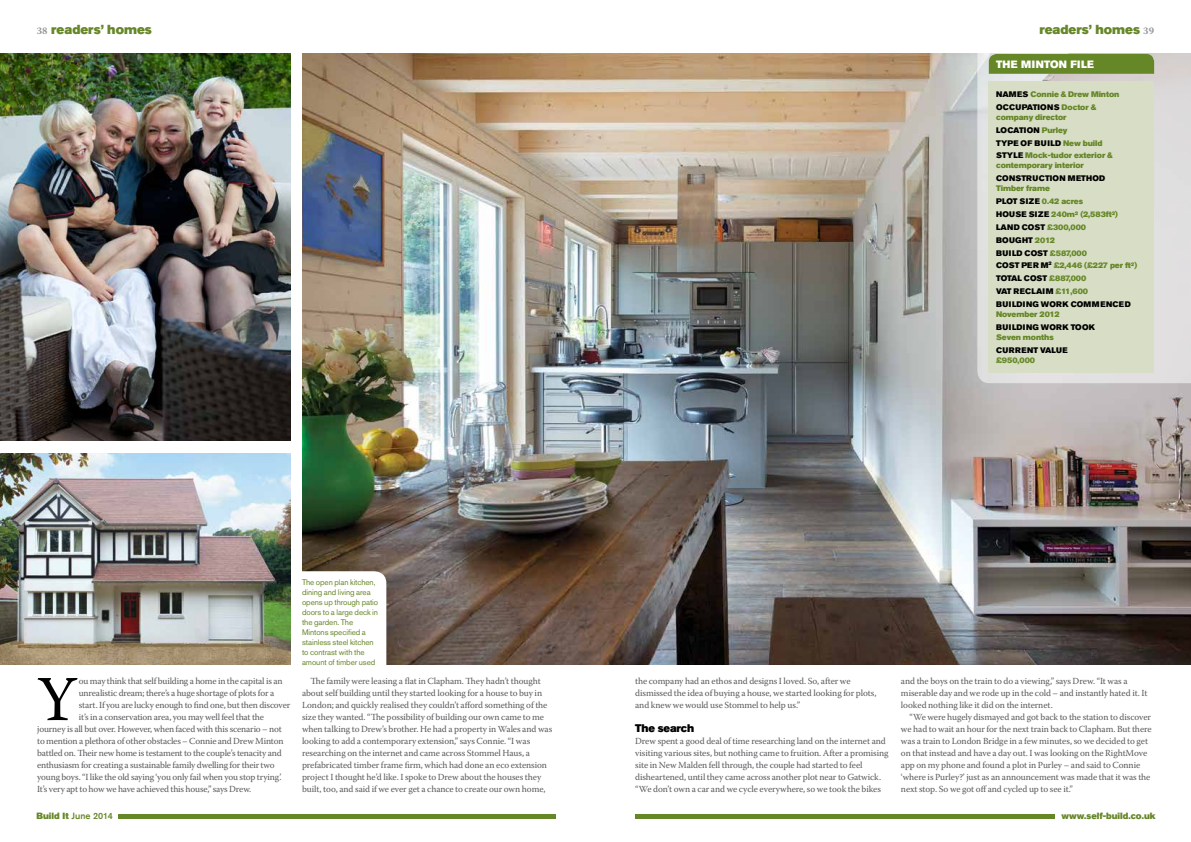
<style>
.page{position:relative;width:1191px;height:842px;background:#fff}
.page>*{position:absolute;margin:0;border:0;box-sizing:border-box;transform-origin:0 0}
.t1{font:63.9px "Warnock Pro";color:#000}
.t2{font:13px "Akzidenz Grotesk Std Super";color:#668728}
.t3{font:11px "Akzidenz Grotesk Std Super";color:#000}
.t4{font:10.6px "Akzidenz Grotesk Std Super";letter-spacing:.02em;color:#fff}
.t5{font:9.2px/12px "Warnock Pro";letter-spacing:-.01em;color:#58595b}
.t6{font:9px "Akzidenz Grotesk Std Super";color:#668728}
.t7{font:500 9px "Akzidenz Grotesk Std";color:#668728}
.t8{font:8px/12.8px "Akzidenz Grotesk Std Super";letter-spacing:.005em;color:#668728}
.t9{font:8px/10px "Akzidenz Grotesk Std";letter-spacing:-.01em;color:#668728}
.t10{font:8px "Akzidenz Grotesk Std Super";letter-spacing:.035em;color:#000}
.s1{font-family:"Warnock Pro";font-weight:700;font-size:10px;color:#939598}
.s2{color:#000}
.s3{font-family:"Akzidenz Grotesk Std Super";font-weight:400}
</style>
<div class="page">
<img style="left:302px;top:54px;width:889px;height:611px">
<img style="left:0;top:54px;width:291px;height:387px">
<img style="left:0;top:453px;width:291px;height:212px">
<hr style="left:635px;top:815px;width:419px;height:4px;background:#668728">
<hr style="left:119px;top:815px;width:437px;height:4px;background:#668728">
<svg style="left:302px;top:571px;width:84px;height:94px"></svg>
<svg style="left:977px;top:53px;width:214px;height:330px;background:#dddcdc"></svg>
<div style="left:988px;top:54px;width:166px;height:20px;background:#668728"></div>
<div style="left:988px;top:81px;width:166px;height:292px;background:#d7dec5"></div>
<h2 class="t2" style="left:37px;top:22px;width:117px"><span class="s1">38</span> readers’ homes</h2>
<h2 class="t2" style="left:1039px;top:22px;width:116px">readers’ homes <span class="s1">39</span></h2>
<p class="t4" style="left:996px;top:58px;width:99px">THE MINTON FILE</p>
<p class="t8" style="left:996px;top:88px;width:125px"><span class="s2">Names</span> Connie &amp; Drew Minton<br><span class="s2">Occupati ons</span> Doctor &amp;</p>
<p class="t8" style="left:996px;top:111px;width:73px">company director<br><span class="s2">Locati on</span> Purley<br><span class="s2">Type of build</span></p>
<p class="t8" style="left:996px;top:136px;width:118px;text-indent:67px">New build<br><span class="s2">STYLE</span> Mock-tudor exterior &amp;</p>
<p class="t8" style="left:996px;top:159px;width:89px">contemporary interior</p>
<p class="t10" style="left:996px;top:174px;width:110px">construction method</p>
<p class="t8" style="left:996px;top:182px;width:123px">Timber frame<br><span class="s2">Plot si ze</span> 0.42 acres<br><span class="s2">House size</span> 240m² (2,583ft²)<br><span class="s2">Land cost</span> £300,000<br><span class="s2">BOUGH</span></p>
<p class="t8" style="left:1028px;top:233px;width:28px"><span class="s2">T</span> 2012</p>
<p class="t8" style="left:996px;top:246px;width:143px;text-indent:29px"><span class="s2">cost</span> £587,000<br><span class="s2">cost per m</span><sup>2</sup> £2,446 (£227 per ft²)<br><span class="s2">Total</span></p>
<p class="t10" style="left:996px;top:248px;width:19px">Build</p>
<p class="t8" style="left:1024px;top:272px;width:64px"><span class="s2">cost</span> £887,000</p>
<p class="t10" style="left:996px;top:287px;width:25px">VAT REC</p>
<p class="t8" style="left:1031px;top:285px;width:58px"><span class="s2">LAIM</span> £11,600</p>
<p class="t10" style="left:996px;top:299px;width:18px">buildi</p>
<p class="t10" style="left:1026px;top:299px;width:105px">ng work commenced</p>
<p class="t8" style="left:996px;top:308px;width:65px">November 2012</p>
<p class="t10" style="left:996px;top:322px;width:18px">buildi</p>
<p class="t10" style="left:1026px;top:322px;width:57px">ng work TOOK</p>
<p class="t8" style="left:996px;top:330px;width:59px">Seven months</p>
<p class="t10" style="left:996px;top:345px;width:51px">Current val</p>
<p class="t10" style="left:1056px;top:345px;width:13px">ue</p>
<p class="t8" style="left:996px;top:353px;width:41px">£950,000</p>
<h1 class="t1" style="left:37px;top:661px;width:42px">Y</h1>
<p class="t5" style="left:79px;top:675px;width:205px">ou may think that self building a home in the capital is an</p>
<p class="t5" style="left:79px;top:687px;width:197px">unrealistic dream; there’s a huge shortage of plots for a</p>
<p class="t5" style="left:79px;top:699px;width:213px">start. If you are lucky enough to find one, but then discover</p>
<p class="t5" style="left:79px;top:711px;width:187px">it’s in a conservation area, you may well feel that the</p>
<p class="t5" style="left:37px;top:723px;width:246px">journey is all but over. However, when faced with this scenario – not</p>
<p class="t5" style="left:37px;top:735px;width:248px">to mention a plethora of other obstacles – Connie and Drew Minton</p>
<p class="t5" style="left:37px;top:747px;width:246px">battled on. Their new home is testament to the couple’s tenacity and</p>
<p class="t5" style="left:37px;top:759px;width:239px">enthusiasm for creating a sustainable family dwelling for their two</p>
<p class="t5" style="left:37px;top:771px;width:246px">young boys. “I like the old saying ‘you only fail when you stop trying’.</p>
<p class="t5" style="left:37px;top:783px;width:216px">It’s very apt to how we have achieved this house,” says Drew.</p>
<p class="t7" style="left:36px;top:811px;width:78px"><span class="s3">Build It</span> June 2014</p>
<p class="t9" style="left:302px;top:577px;width:78px">The open plan kitchen, dining and living area opens up through patio doors to a large deck in the garden. The<br>Mintons specified a stainless steel kitchen to contrast with the amount of timber used</p>
<p class="t5" style="left:302px;top:675px;width:252px;text-indent:9px">The family were leasing a flat in Clapham. They hadn’t thought about self building until they started looking for a house to buy in London; and quickly realised they couldn’t afford something of the size they wanted. “The possibility of building our own came to me when talking to Drew’s brother. He had a property in Wales and was looking to add a contemporary extension,” says Connie. “I was researching on the internet and came across Stommel Haus, a prefabricated timber frame firm, which had done an eco extension project I thought he’d like. I spoke to Drew about the houses they built, too, and said if we ever get a chance to create our own home,</p>
<p class="t5" style="left:635px;top:675px;width:243px">the company had an ethos and designs I loved. So, after we dismissed the idea of buying a house, we started looking for plots, and knew we would use Stommel to help us.”</p>
<p class="t3" style="left:635px;top:722px;width:61px">The search</p>
<p class="t5" style="left:635px;top:735px;width:255px">Drew spent a good deal of time researching land on the internet and visiting various sites, but nothing came to fruition. After a promising site in New Malden fell through, the couple had started to feel disheartened, until they came across another plot near to Gatwick. “We don’t own a car and we cycle everywhere, so we took the bikes</p>
<p class="t5" style="left:901px;top:675px;width:248px">and the boys on the train to do a viewing,” says Drew. “It was a miserable day and we rode up in the cold – and instantly hated it. It looked nothing like it did on the internet.</p>
<p class="t5" style="left:901px;top:711px;width:252px;text-indent:9px">“We were hugely dismayed and got back to the station to discover we had to wait an hour for the next train back to Clapham. But there was a train to London Bridge in a few minutes, so we decided to get on that instead and have a day out. I was looking on the RightMove app on my phone and found a plot in Purley – and said to Connie ‘where is Purley?’ just as an announcement was made that it was the next stop. So we got off and cycled up to see it.”</p>
<p class="t6" style="left:1061px;top:811px;width:96px">www.self-build.co.uk</p>
</div>
